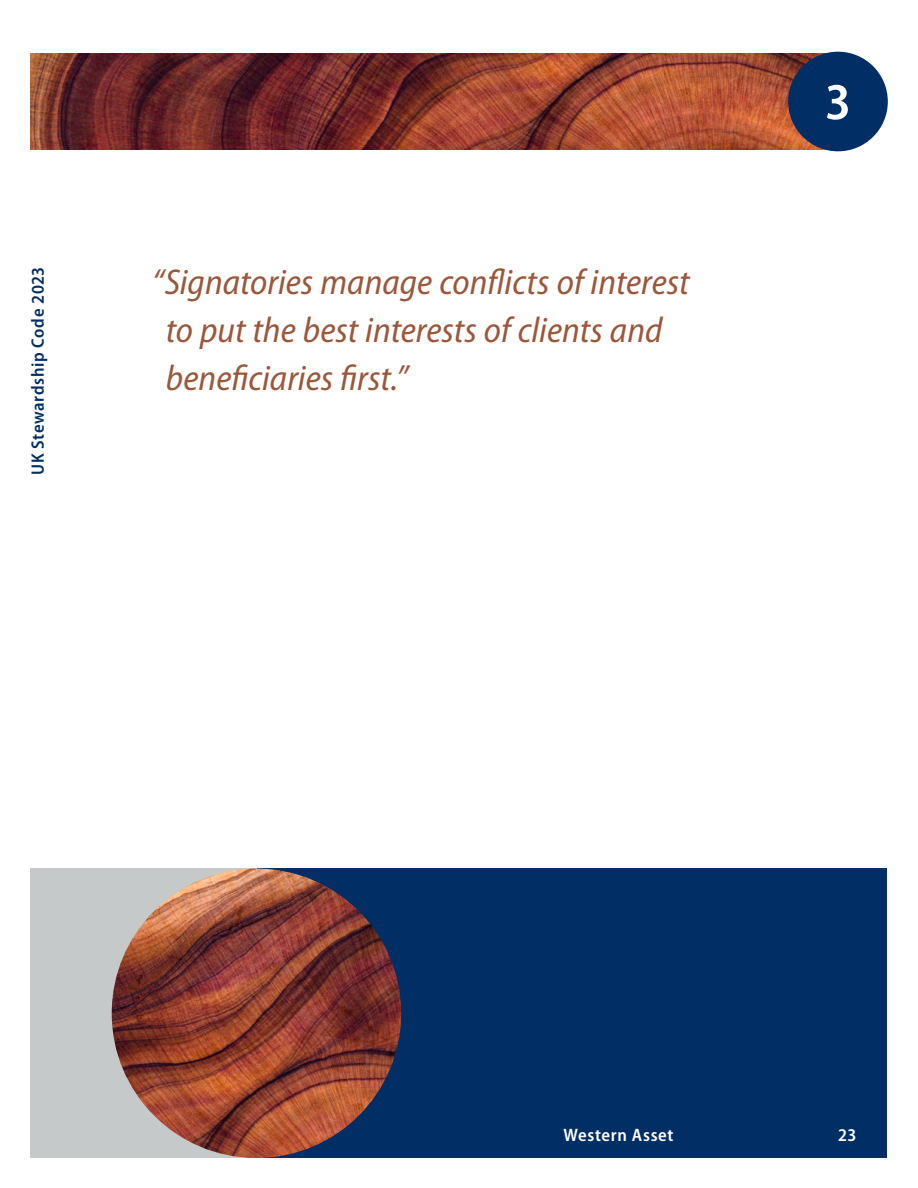
<style>
.page{position:relative;width:918px;height:1188px;background:#fff}
.page>*{position:absolute;margin:0;border:0;box-sizing:border-box;transform-origin:0 0}
.t1{font:600 semi-condensed 52.2px "Myriad Pro";color:#fff}
.t2{font:italic semi-condensed 36px/48px "Myriad Pro";color:#9b573b}
.t3{font:600 semi-condensed 18px "Myriad Pro";letter-spacing:.035em;color:#002e65}
.t4{font:600 semi-condensed 18px "Myriad Pro";letter-spacing:.04em;color:#fff}
</style>
<div class="page">
<div style="left:255px;top:869px;width:631px;height:289px;background:#002e65"></div>
<div style="left:30px;top:869px;width:226px;height:289px;background:#c6c9ca"></div>
<img style="left:112px;top:869px;width:289px;height:289px;border-radius:145px">
<img style="left:30px;top:53px;width:796px;height:97px">
<div style="left:788px;top:52px;width:100px;height:99px;background:#002e65;border-radius:50%"></div>
<p class="t3" style="left:28px;top:475px;width:210px;rotate:-90deg">UK Stewardship Code 2023</p>
<p class="t2" style="left:166px;top:259px;width:525px;text-indent:-14px">“Signatories manage conflicts of interest to put the best interests of clients and beneficiaries first.”</p>
<h1 class="t1" style="left:825px;top:73px;width:27px">3</h1>
<p class="t4" style="left:563px;top:1125px;width:112px">Western Asset</p>
<p class="t4" style="left:838px;top:1125px;width:20px">23</p>
</div>
